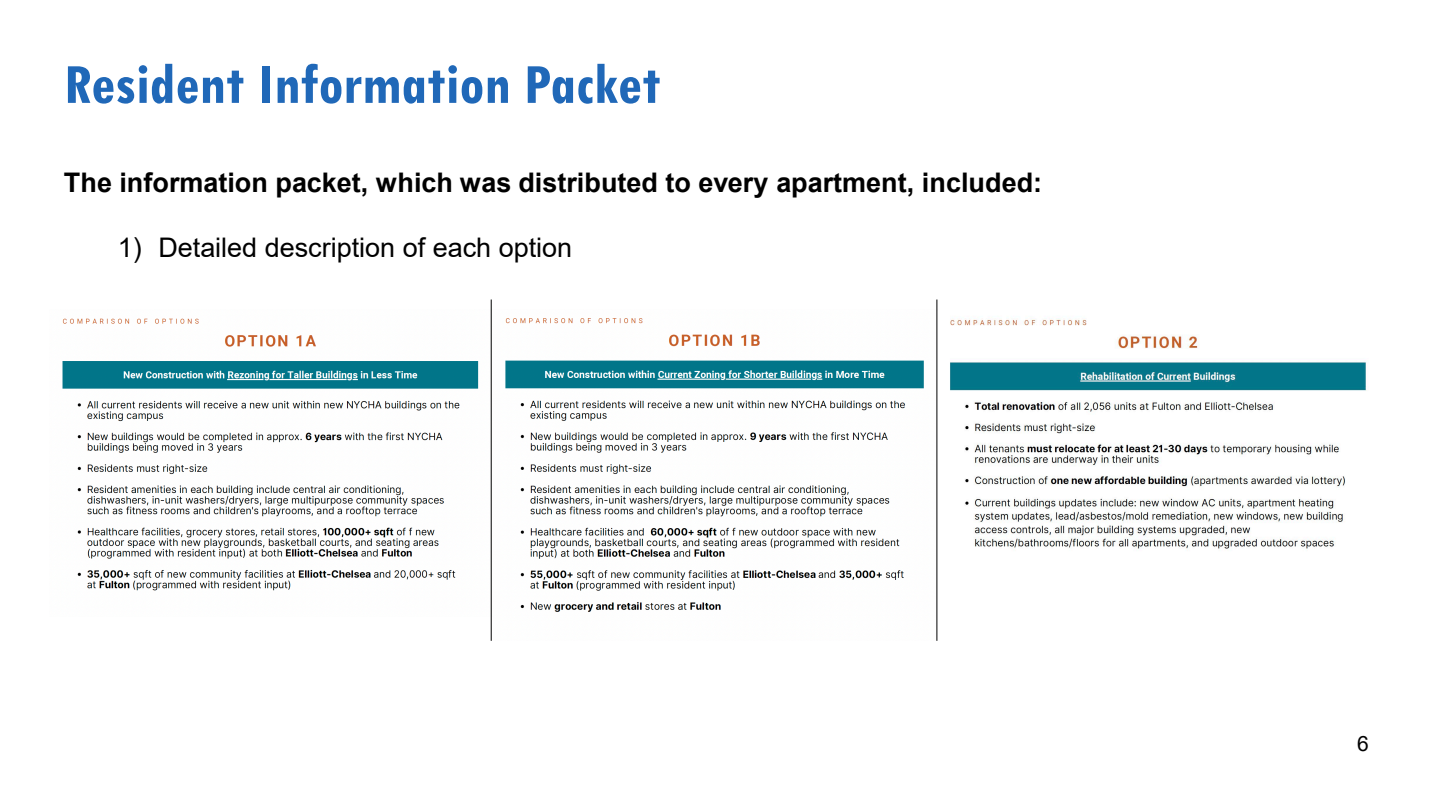
<style>
.page{position:relative;width:1440px;height:810px;background:#fff}
.page>*{position:absolute;margin:0;border:0;box-sizing:border-box;transform-origin:0 0}
.t1{font:700 condensed 60px "Tw Cen";color:#2068b8}
.t2{font:700 27px "Arial";color:#000}
.t3{font:27px "Arial";color:#000}
.t4{font:21px "Arial";color:#000}
</style>
<div class="page">
<img style="left:505px;top:309px;width:432px;height:332px">
<img style="left:950px;top:318px;width:417px;height:231px">
<img style="left:62px;top:309px;width:429px;height:307px">
<hr style="left:491px;top:300px;width:1px;height:341px;background:#000">
<hr style="left:937px;top:300px;width:1px;height:341px;background:#000">
<h1 class="t1" style="left:64px;top:48px;width:598px">Resident Information Packet</h1>
<p class="t2" style="left:64px;top:163px;width:980px">The information packet, which was distributed to every apartment, included:</p>
<p class="t3" style="left:118px;top:229px;width:456px">1) Detailed description of each option</p>
<p class="t4" style="left:1357px;top:729px;width:13px">6</p>
</div>
